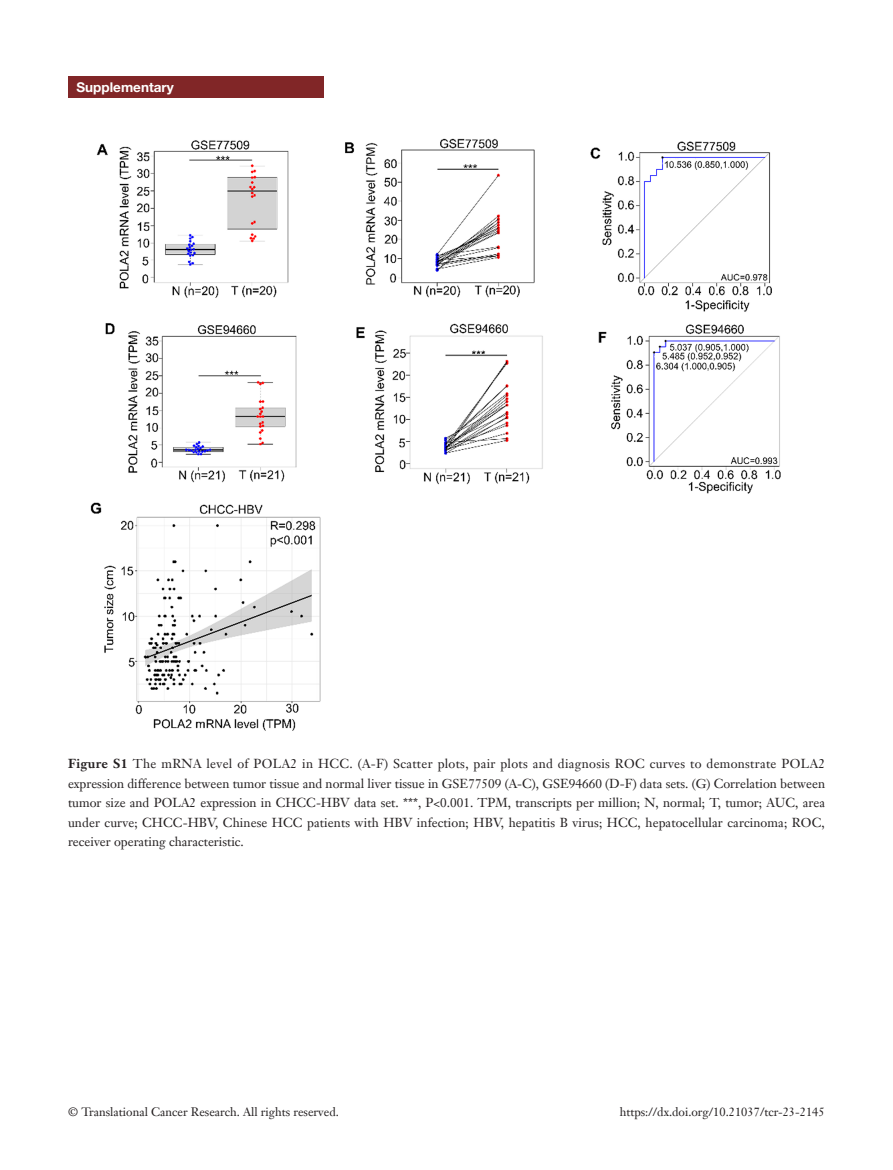
<style>
.page{position:relative;width:893px;height:1170px;background:#fff}
.page>*{position:absolute;margin:0;border:0;box-sizing:border-box;transform-origin:0 0}
.A-lanmu{font:700 13.5px "Helvetica Neue LT Pro";color:#fff}
.四级标题粗斜_上下不空行{font:12.75px/19.5px "Janson Text LT";color:#231f20;text-align:justify}
.t1{font:12px "Janson Text LT";color:#231f20}
.s1{font-weight:700}
</style>
<div class="page">
<div style="left:68px;top:77px;width:255px;height:21px;background:#812627"></div>
<img style="left:90px;top:138px;width:691px;height:593px">
<p class="A-lanmu" style="left:77px;top:79px;width:99px">Supplementary</p>
<p class="四级标题粗斜_上下不空行" style="left:68px;top:754px;width:759px"><span class="s1">Figure S1</span> The mRNA level of POLA2 in HCC. (A-F) Scatter plots, pair plots and diagnosis ROC curves to demonstrate POLA2 expression difference between tumor tissue and normal liver tissue in GSE77509 (A-C), GSE94660 (D-F) data sets. (G) Correlation between tumor size and POLA2 expression in CHCC-HBV data set. ***, P&lt;0.001. TPM, transcripts per million; N, normal; T, tumor; AUC, area under curve; CHCC-HBV, Chinese HCC patients with HBV infection; HBV, hepatitis B virus; HCC, hepatocellular carcinoma; ROC, receiver operating characteristic.</p>
<p class="t1" style="left:68px;top:1104px;width:272px">© Translational Cancer Research. All rights reserved.</p>
<p class="t1" style="left:620px;top:1104px;width:206px">https://dx.doi.org/10.21037/tcr-23-2145</p>
</div>
